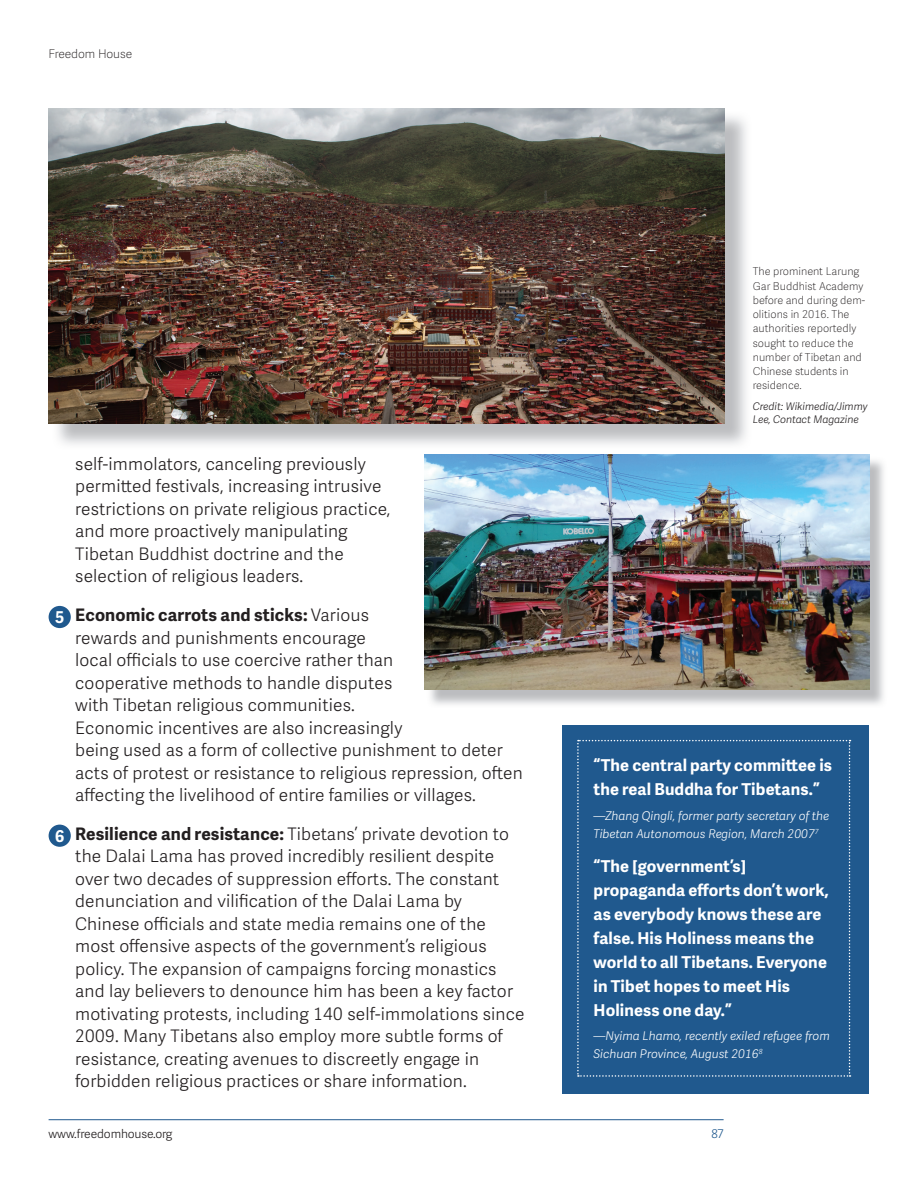
<style>
.page{position:relative;width:918px;height:1188px;background:#fff}
.page>*{position:absolute;margin:0;border:0;box-sizing:border-box;transform-origin:0 0}
.t1{font:300 17.25px/22.5px "Adelle Sans";letter-spacing:.01em;color:#231f20}
.t2{font:700 16.35px/24px "Adelle Sans";letter-spacing:.01em;color:#fff}
.t3{font:italic 300 12px/18px "Adelle Sans";color:#fff}
.t4{font:300 12px "Adelle Sans";letter-spacing:-.01em;color:#231f20}
.t5{font:100 12px "Adelle Sans";letter-spacing:-.01em;color:#231f20}
.t6{font:300 12px "Adelle Sans";color:#20598e}
.t7{font:100 10.8px/14.2px "Adelle Sans";color:#231f20}
.t8{font:italic 300 10.5px/13.5px "Adelle Sans";color:#231f20}
.s1{font-weight:700}
</style>
<div class="page">
<div style="left:562px;top:725px;width:307px;height:369px;background:#20598e"></div>
<svg style="left:577px;top:740px;width:274px;height:337px"></svg>
<img style="left:52px;top:116px;width:694px;height:329px">
<img style="left:49px;top:108px;width:676px;height:315px">
<div style="left:49px;top:606px;width:22px;height:22px;background:#20598e;border-radius:50%"></div>
<div style="left:49px;top:825px;width:22px;height:22px;background:#20598e;border-radius:50%"></div>
<img style="left:430px;top:457px;width:454px;height:248px">
<img style="left:424px;top:454px;width:445px;height:236px">
<hr style="left:49px;top:1119px;width:675px;height:1px;background:#20598e">
<p class="t5" style="left:49px;top:45px;width:85px">Freedom House</p>
<p class="t1" style="left:75px;top:452px;width:317px">self-immolators, canceling previously permitted festivals, increasing intrusive restrictions on private religious practice, and more proactively manipulating Tibetan Buddhist doctrine and the selection of religious leaders.</p>
<p class="t1" style="left:75px;top:603px;width:449px;text-indent:-20px"><sub>5</sub> <span class="s1">Economic carrots and sticks:</span> Various<br>rewards and punishments encourage<br>local officials to use coercive rather than<br>cooperative methods to handle disputes<br>with Tibetan religious communities.<br>Economic incentives are also increasingly<br>being used as a form of collective punishment to deter acts of protest or resistance to religious repression, often affecting the livelihood of entire families or villages.</p>
<p class="t1" style="left:75px;top:822px;width:451px;text-indent:-20px"><sub>6</sub> <span class="s1">Resilience and resistance:</span> Tibetans’ private devotion to the Dalai Lama has proved incredibly resilient despite over two decades of suppression efforts. The constant denunciation and vilification of the Dalai Lama by Chinese officials and state media remains one of the most offensive aspects of the government’s religious policy. The expansion of campaigns forcing monastics and lay believers to denounce him has been a key factor motivating protests, including 140 self-immolations since 2009. Many Tibetans also employ more subtle forms of resistance, creating avenues to discreetly engage in forbidden religious practices or share information.</p>
<p class="t4" style="left:49px;top:1125px;width:125px">www.freedomhouse.org</p>
<p class="t7" style="left:753px;top:264px;width:114px">The prominent Larung<br>Gar Buddhist Academy before and during dem&shy;olitions in 2016. The authorities reportedly sought to reduce the number of Tibetan and<br>Chinese students in residence.</p>
<p class="t8" style="left:753px;top:399px;width:116px">Credit: Wikimedia/Jimmy<br>Lee, Contact Magazine</p>
<p class="t2" style="left:594px;top:753px;width:240px">“The central party committee is the real Buddha for Tibetans.”</p>
<p class="t3" style="left:594px;top:806px;width:237px">—Zhang Qingli, former party secretary of the<br>Tibetan Autonomous Region, March 2007<sup>7</sup></p>
<p class="t2" style="left:594px;top:853px;width:237px">“The [government’s] propaganda efforts don’t work, as everybody knows these are false. His Holiness means the world to all Tibetans. Everyone in Tibet hopes to meet His<br>Holiness one day.”</p>
<p class="t3" style="left:594px;top:1027px;width:238px">—Nyima Lhamo, recently exiled refugee from<br>Sichuan Province, August 2016<sup>8</sup></p>
<p class="t6" style="left:711px;top:1125px;width:14px">87</p>
</div>
